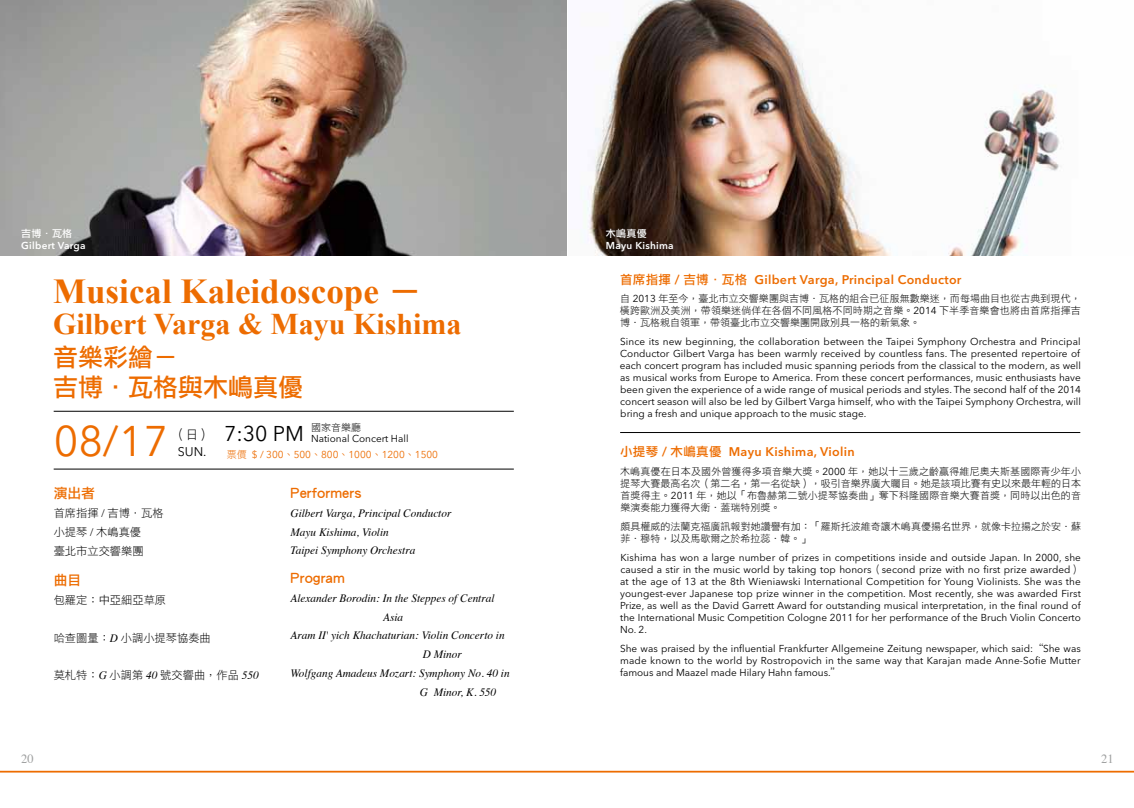
<style>
.page{position:relative;width:1134px;height:808px;background:#fff}
.page>*{position:absolute;margin:0;border:0;box-sizing:border-box;transform-origin:0 0}
.t1{font:42.5px "Avenir Next LT Pro";color:#ed6c00}
.t2{font:700 35px "Times New Roman";color:#ed6c00}
.t3{font:700 30px "Times New Roman";color:#ed6c00}
.t4{font:25px/30px "Li Hei Pro";color:#ed6c00}
.t5{font:21.25px "Avenir Next LT Pro";color:#000}
.t6{font:13.75px "Li Hei Pro";color:#ed6c00}
.t7{font:600 12.5px "Avenir Next LT Pro";letter-spacing:.025em;color:#ed6c00}
.t8{font:12.5px/17.5px "Avenir Next LT Pro";color:#000;text-align:center}
.t9{font:12.5px "Times";color:#9fa0a0}
.t10{font:italic 11.25px/18.8px "Times";color:#000}
.t11{font:11.25px/19.1px "DF Li Hei Std W3";color:#000}
.t12{font:10px/12px "Avenir Next LT Pro";color:#000;text-align:justify}
.t13{font:10px/12px "DF Li Hei Std W3";color:#000;text-align:justify}
.t14{font:600 10px/12px "Avenir Next LT Pro";letter-spacing:.025em;color:#fff}
.t15{font:10px "Avenir Next LT Pro";color:#ed6c00}
.s1{font-family:"DF Li Hei Std W5";font-weight:400}
.s2{font-family:"Li Hei Pro";font-weight:400}
.s3{font-family:"DF Li Hei Std W3"}
.s4{font-family:"Times";font-style:italic}
.s5{font-family:"Avenir Next LT Pro"}
</style>
<div class="page">
<hr style="left:0;top:771px;width:1134px;height:1px;background:#ed6c00">
<img style="left:0;top:0;width:1060px;height:255px">
<hr style="left:54px;top:411px;width:460px;height:1px;background:#000">
<hr style="left:620px;top:432px;width:460px;height:1px;background:#000">
<hr style="left:54px;top:469px;width:460px;height:1px;background:#000">
<p class="t14" style="left:21px;top:227px;width:66px"><span class="s1">吉博．瓦格<br></span>Gilbert Varga</p>
<p class="t14" style="left:606px;top:227px;width:69px"><span class="s1">木嶋真優<br></span>Mayu Kishima</p>
<p class="t2" style="left:53px;top:267px;width:371px">Musical Kaleidoscope <span class="s2">－</span></p>
<p class="t3" style="left:53px;top:303px;width:410px">Gilbert Varga &amp; Mayu Kishima</p>
<p class="t4" style="left:53px;top:342px;width:251px">音樂彩繪－<br>吉博．瓦格與木嶋真優</p>
<p class="t8" style="left:173px;top:425px;width:39px"><span class="s3">（日）<br></span>SUN.</p>
<p class="t12" style="left:311px;top:422px;width:99px;line-height:11.2px"><span class="s3">國家音樂廳<br></span>National Concert Hall</p>
<p class="t1" style="left:54px;top:416px;width:116px">08/17</p>
<p class="t5" style="left:224px;top:421px;width:81px">7:30 PM</p>
<p class="t6" style="left:54px;top:486px;width:43px">演出者</p>
<p class="t11" style="left:54px;top:503px;width:112px">首席指揮 <span class="s4">/</span> 吉博．瓦格小提琴 <span class="s4">/</span> 木嶋真優<br>臺北市立交響樂團</p>
<p class="t6" style="left:54px;top:573px;width:29px">曲目</p>
<p class="t11" style="left:54px;top:590px;width:114px">包羅定：中亞細亞草原</p>
<p class="t11" style="left:54px;top:628px;width:159px">哈查圖量：<span class="s4">D</span> 小調小提琴協奏曲</p>
<p class="t11" style="left:54px;top:665px;width:206px">莫札特：<span class="s4">G</span> 小調第 <span class="s4">40</span> 號交響曲，作品 <span class="s4">550</span></p>
<p class="t15" style="left:227px;top:448px;width:213px"><span class="s3">票價</span> $ / 300<span class="s3">、</span>500<span class="s3">、</span>800<span class="s3">、</span>1000<span class="s3">、</span>1200<span class="s3">、</span>1500</p>
<p class="t6" style="left:291px;top:486px;width:72px">Performers</p>
<p class="t10" style="left:291px;top:503px;width:162px">Gilbert Varga, Principal Conductor<br>Mayu Kishima, Violin<br>Taipei Symphony Orchestra</p>
<p class="t6" style="left:291px;top:571px;width:56px">Program</p>
<p class="t10" style="left:291px;top:588px;width:205px">Alexander Borodin: In the Steppes of Central</p>
<p class="t10" style="left:383px;top:607px;width:22px">Asia</p>
<p class="t10" style="left:291px;top:625px;width:216px">Aram II' yich Khachaturian: Violin Concerto in</p>
<p class="t10" style="left:423px;top:644px;width:41px">D Minor</p>
<p class="t10" style="left:291px;top:663px;width:221px">Wolfgang Amadeus Mozart: Symphony No. 40 in</p>
<p class="t10" style="left:420px;top:682px;width:78px">G Minor, K. 550</p>
<p class="t7" style="left:620px;top:272px;width:343px"><span class="s1">首席指揮</span> / <span class="s1">吉博．瓦格</span> Gilbert Varga, Principal Conductor</p>
<p class="t13" style="left:620px;top:293px;width:462px">自 <span class="s5">2013</span> 年至今，臺北市立交響樂團與吉博．瓦格的組合已征服無數樂迷，而每場曲目也從古典到現代，橫跨歐洲及美洲，帶領樂迷倘佯在各個不同風格不同時期之音樂。<span class="s5">2014</span> 下半季音樂會也將由首席指揮吉博．瓦格親自領軍，帶領臺北市立交響樂團開啟別具一格的新氣象。</p>
<p class="t12" style="left:620px;top:336px;width:463px">Since its new beginning, the collaboration between the Taipei Symphony Orchestra and Principal Conductor Gilbert Varga has been warmly received by countless fans. The presented repertoire of each concert program has included music spanning periods from the classical to the modern, as well as musical works from Europe to America. From these concert performances, music enthusiasts have been given the experience of a wide range of musical periods and styles. The second half of the 2014 concert season will also be led by Gilbert Varga himself, who with the Taipei Symphony Orchestra, will bring a fresh and unique approach to the music stage.</p>
<p class="t7" style="left:620px;top:444px;width:236px"><span class="s1">小提琴</span> / <span class="s1">木嶋真優</span> Mayu Kishima, Violin</p>
<p class="t13" style="left:620px;top:465px;width:462px">木嶋真優在日本及國外曾獲得多項音樂大獎。<span class="s5">2000</span> 年，她以十三歲之齡贏得維尼奧夫斯基國際青少年小提琴大賽最高名次（第二名，第一名從缺），吸引音樂界廣大矚目。她是該項比賽有史以來最年輕的日本首獎得主。<span class="s5">2011</span> 年，她以「布魯赫第二號小提琴協奏曲」奪下科隆國際音樂大賽首獎，同時以出色的音樂演奏能力獲得大衛．蓋瑞特別獎。</p>
<p class="t13" style="left:620px;top:520px;width:462px">頗具權威的法蘭克福廣訊報對她讚譽有加：「羅斯托波維奇讓木嶋真優揚名世界，就像卡拉揚之於安．蘇菲．穆特，以及馬歇爾之於希拉蕊．韓。」</p>
<p class="t12" style="left:620px;top:552px;width:462px">Kishima has won a large number of prizes in competitions inside and outside Japan. In 2000, she caused a stir in the music world by taking top honors<span class="s3">（</span>second prize with no first prize awarded<span class="s3">）</span>at the age of 13 at the 8th Wieniawski International Competition for Young Violinists. She was the youngest-ever Japanese top prize winner in the competition. Most recently, she was awarded First Prize, as well as the David Garrett Award for outstanding musical interpretation, in the final round of the International Music Competition Cologne 2011 for her performance of the Bruch Violin Concerto No. 2.</p>
<p class="t12" style="left:620px;top:643px;width:462px">She was praised by the influential Frankfurter Allgemeine Zeitung newspaper, which said:<span class="s3">“</span>She was made known to the world by Rostropovich in the same way that Karajan made Anne-Sofie Mutter famous and Maazel made Hilary Hahn famous.<span class="s3">”</span></p>
<p class="t9" style="left:21px;top:747px;width:14px">20</p>
<p class="t9" style="left:1101px;top:747px;width:14px">21</p>
</div>
